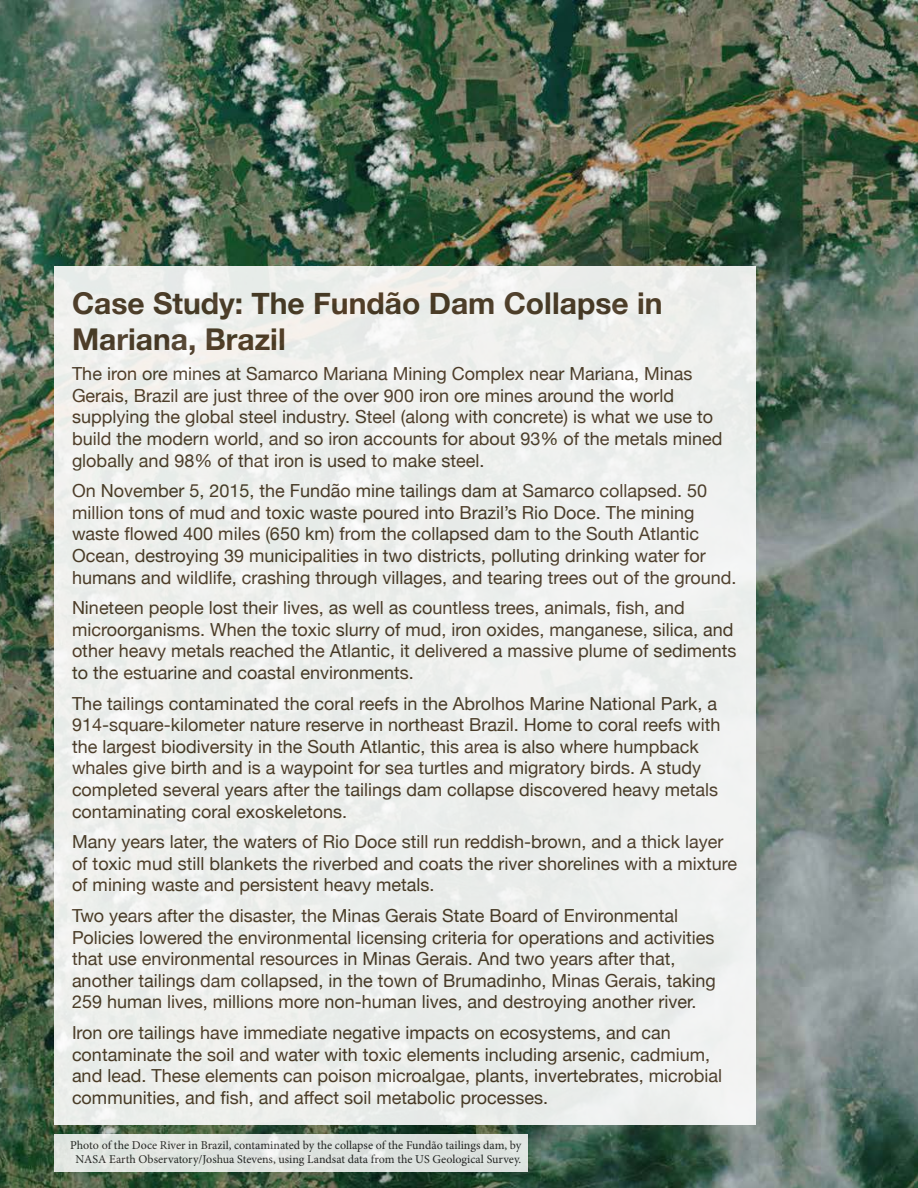
<style>
.page{position:relative;width:918px;height:1188px;background:#fff}
.page>*{position:absolute;margin:0;border:0;box-sizing:border-box;transform-origin:0 0}
.t1{font:700 30px/36px "Helvetica Neue";color:#4a3824}
.t2{font:18px/21.6px "Helvetica Neue";color:#4a3824}
.t3{font:12px/14.4px "Minion Pro";color:#231f20;text-align:center}
</style>
<div class="page">
<img style="left:0;top:1px;width:918px;height:1187px">
<div style="left:54px;top:1134px;width:473px;height:38px;background:#dde3df"></div>
<div style="left:54px;top:266px;width:702px;height:859px;background:#edefed"></div>
<h1 class="t1" style="left:72px;top:286px;width:592px">Case Study: The Fundão Dam Collapse in<br>Mariana, Brazil</h1>
<p class="t2" style="left:72px;top:364px;width:652px">The iron ore mines at Samarco Mariana Mining Complex near Mariana, Minas Gerais, Brazil are just three of the over 900 iron ore mines around the world supplying the global steel industry. Steel (along with concrete) is what we use to build the modern world, and so iron accounts for about 93% of the metals mined globally and 98% of that iron is used to make steel.</p>
<p class="t2" style="left:72px;top:481px;width:666px">On November 5, 2015, the Fundão mine tailings dam at Samarco collapsed. 50 million tons of mud and toxic waste poured into Brazil’s Rio Doce. The mining waste flowed 400 miles (650 km) from the collapsed dam to the South Atlantic Ocean, destroying 39 municipalities in two districts, polluting drinking water for humans and wildlife, crashing through villages, and tearing trees out of the ground.</p>
<p class="t2" style="left:72px;top:598px;width:666px">Nineteen people lost their lives, as well as countless trees, animals, fish, and microorganisms. When the toxic slurry of mud, iron oxides, manganese, silica, and other heavy metals reached the Atlantic, it delivered a massive plume of sediments to the estuarine and coastal environments.</p>
<p class="t2" style="left:72px;top:693px;width:650px">The tailings contaminated the coral reefs in the Abrolhos Marine National Park, a 914-square-kilometer nature reserve in northeast Brazil. Home to coral reefs with the largest biodiversity in the South Atlantic, this area is also where humpback whales give birth and is a waypoint for sea turtles and migratory birds. A study completed several years after the tailings dam collapse discovered heavy metals contaminating coral exoskeletons.</p>
<p class="t2" style="left:72px;top:832px;width:667px">Many years later, the waters of Rio Doce still run reddish-brown, and a thick layer of toxic mud still blankets the riverbed and coats the river shorelines with a mixture of mining waste and persistent heavy metals.</p>
<p class="t2" style="left:72px;top:906px;width:645px">Two years after the disaster, the Minas Gerais State Board of Environmental Policies lowered the environmental licensing criteria for operations and activities that use environmental resources in Minas Gerais. And two years after that, another tailings dam collapsed, in the town of Brumadinho, Minas Gerais, taking 259 human lives, millions more non-human lives, and destroying another river.</p>
<p class="t2" style="left:72px;top:1023px;width:652px">Iron ore tailings have immediate negative impacts on ecosystems, and can contaminate the soil and water with toxic elements including arsenic, cadmium, and lead. These elements can poison microalgae, plants, invertebrates, microbial communities, and fish, and affect soil metabolic processes.</p>
<p class="t3" style="left:70px;top:1138px;width:453px">Photo of the Doce River in Brazil, contaminated by the collapse of the Fundão tailings dam, by<br>NASA Earth Observatory/Joshua Stevens, using Landsat data from the US Geological Survey.</p>
</div>
